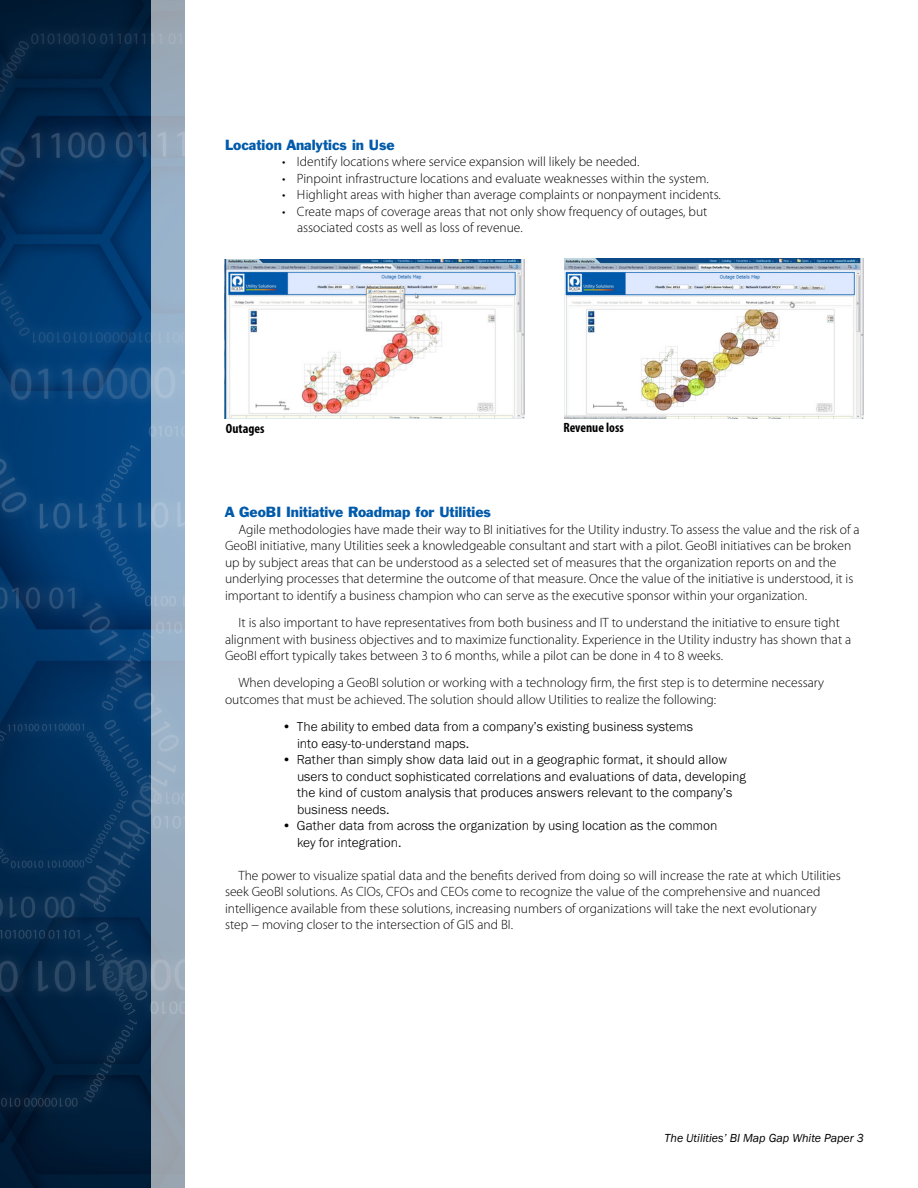
<style>
.page{position:relative;width:918px;height:1188px;background:#fff}
.page>*{position:absolute;margin:0;border:0;box-sizing:border-box;transform-origin:0 0}
.Paragraph_Style_1{font:300 13.5px/16.5px "Myriad Pro";color:#000}
.listing{font:300 13.5px/16.5px "Franklin Got URWTOT";color:#000}
.listing-2{font:300 13.5px/16.5px "Myriad Pro";color:#000}
.subhead{font:13.5px "Franklin Gothic BT";color:#015aaa}
.t1{font:700 condensed 13.5px "Myriad Pro";color:#000}
.t2{font:italic 12px "Franklin Gothic";color:#000}
</style>
<div class="page">
<img style="left:0;top:0;width:152px;height:1188px">
<svg style="left:152px;top:0;width:33px;height:1188px;background:#9aaec2"></svg>
<img style="left:225px;top:260px;width:300px;height:159px">
<img style="left:564px;top:258px;width:299px;height:161px">
<p class="subhead" style="left:225px;top:137px;width:171px">Location Analytics in Use</p>
<p class="listing-2" style="left:282px;top:153px;width:359px">• Identify locations where service expansion will likely be needed.</p>
<p class="listing-2" style="left:282px;top:170px;width:428px">• Pinpoint infrastructure locations and evaluate weaknesses within the system.</p>
<p class="listing-2" style="left:282px;top:186px;width:441px">• Highlight areas with higher than average complaints or nonpayment incidents.</p>
<p class="listing-2" style="left:297px;top:203px;width:412px;text-indent:-15px">• Create maps of coverage areas that not only show frequency of outages, but associated costs as well as loss of revenue.</p>
<p class="t1" style="left:226px;top:420px;width:40px">Outages</p>
<p class="t1" style="left:563px;top:419px;width:62px">Revenue loss</p>
<p class="subhead" style="left:225px;top:504px;width:268px">A GeoBI Initiative Roadmap for Utilities</p>
<p class="Paragraph_Style_1" style="left:225px;top:521px;width:636px;text-indent:14px">Agile methodologies have made their way to BI initiatives for the Utility industry. To assess the value and the risk of a GeoBI initiative, many Utilities seek a knowledgeable consultant and start with a pilot. GeoBI initiatives can be broken up by subject areas that can be understood as a selected set of measures that the organization reports on and the underlying processes that determine the outcome of that measure. Once the value of the initiative is understood, it is important to identify a business champion who can serve as the executive sponsor within your organization.</p>
<p class="Paragraph_Style_1" style="left:225px;top:614px;width:628px;text-indent:14px">It is also important to have representatives from both business and IT to understand the initiative to ensure tight alignment with business objectives and to maximize functionality. Experience in the Utility industry has shown that a<br>GeoBI effort typically takes between 3 to 6 months, while a pilot can be done in 4 to 8 weeks.</p>
<p class="Paragraph_Style_1" style="left:225px;top:675px;width:601px;text-indent:14px">When developing a GeoBI solution or working with a technology firm, the first step is to determine necessary outcomes that must be achieved. The solution should allow Utilities to realize the following:</p>
<p class="listing" style="left:297px;top:719px;width:398px;text-indent:-15px">• The ability to embed data from a company’s existing business systems into easy-to-understand maps.</p>
<p class="listing" style="left:297px;top:752px;width:450px;text-indent:-15px">• Rather than simply show data laid out in a geographic format, it should allow users to conduct sophisticated correlations and evaluations of data, developing the kind of custom analysis that produces answers relevant to the company’s business needs.</p>
<p class="listing" style="left:297px;top:818px;width:422px;text-indent:-15px">• Gather data from across the organization by using location as the common key for integration.</p>
<p class="Paragraph_Style_1" style="left:225px;top:867px;width:617px;text-indent:14px">The power to visualize spatial data and the benefits derived from doing so will increase the rate at which Utilities seek GeoBI solutions. As CIOs, CFOs and CEOs come to recognize the value of the comprehensive and nuanced intelligence available from these solutions, increasing numbers of organizations will take the next evolutionary step − moving closer to the intersection of GIS and BI.</p>
<p class="t2" style="left:665px;top:1131px;width:201px">The Utilities’ BI Map Gap White Paper 3</p>
</div>
